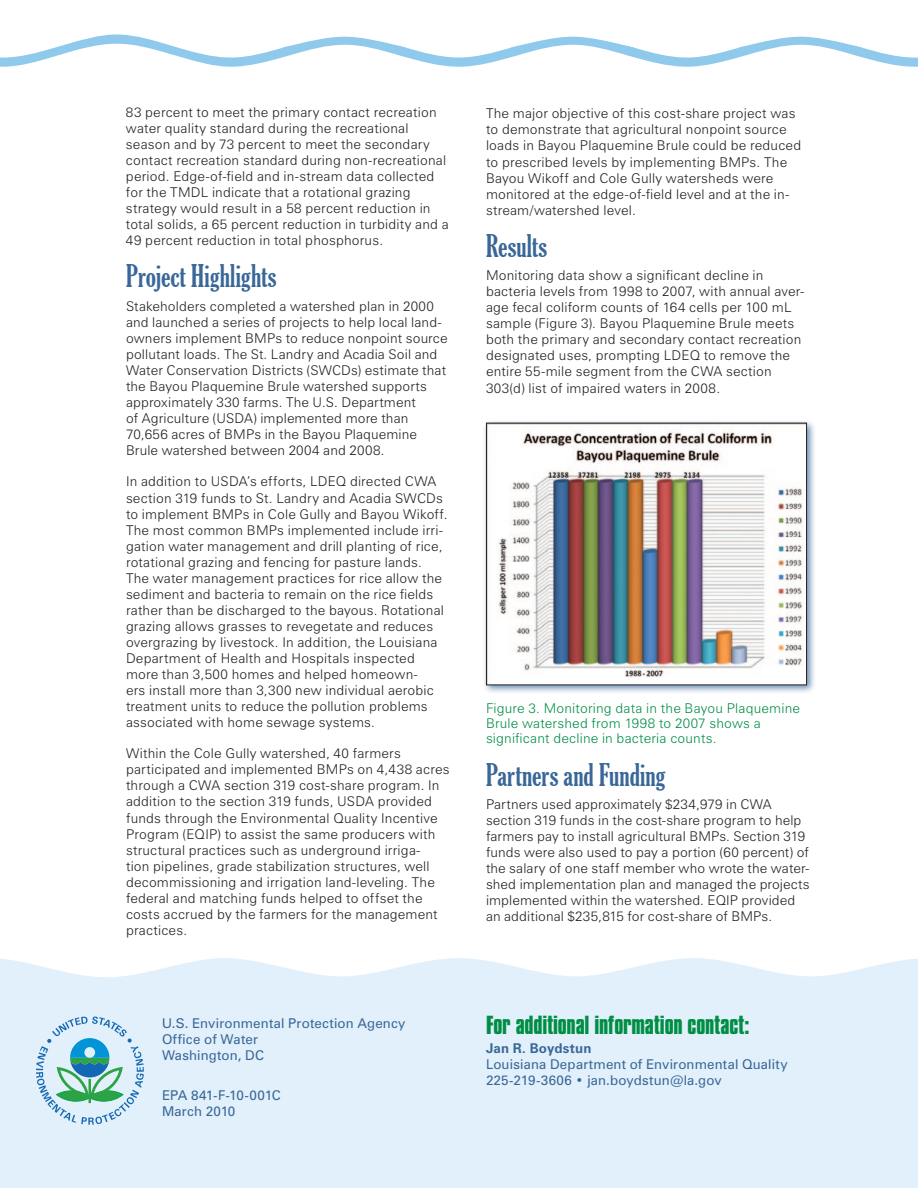
<style>
.page{position:relative;width:918px;height:1188px;background:#fff}
.page>*{position:absolute;margin:0;border:0;box-sizing:border-box;transform-origin:0 0}
.t1{font:extra-condensed 30px "Gloucester";letter-spacing:.005em;color:#396798}
.t2{font:700 22.5px "Compacta BT";letter-spacing:-.01em;color:#008e45}
.t3{font:300 13.5px/16px "Zurich BT";letter-spacing:.015em;color:#231f20}
.t4{font:13.5px/16px "Zurich BT";letter-spacing:.015em;color:#396798}
.t5{font:300 13.5px/15px "Zurich BT";letter-spacing:.015em;color:#008e45}
.t6{font:700 13.5px "Zurich BT";letter-spacing:.01em;color:#396798}
</style>
<div class="page">
<svg style="left:0;top:34px;width:918px;height:33px"></svg>
<div style="left:0;top:958px;width:918px;height:230px;background:#e1f0fa"></div>
<svg style="left:36px;top:1017px;width:108px;height:108px;background:#add5dd"></svg>
<div style="left:482px;top:419px;width:334px;height:275px;background:#396798;opacity:.75"></div>
<img style="left:488px;top:425px;width:317px;height:258px">
<div style="left:486px;top:423px;width:321px;height:262px;border:1px solid #231f20"></div>
<p class="t3" style="left:126px;top:104px;width:324px">83 percent to meet the primary contact recreation water quality standard during the recreational season and by 73 percent to meet the secondary contact recreation standard during non-recreational period. Edge-of-field and in-stream data collected for the TMDL indicate that a rotational grazing strategy would result in a 58 percent reduction in total solids, a 65 percent reduction in turbidity and a 49 percent reduction in total phosphorus.</p>
<h1 class="t1" style="left:126px;top:259px;width:152px">Project Highlights</h1>
<p class="t3" style="left:126px;top:298px;width:323px">Stakeholders completed a watershed plan in 2000 and launched a series of projects to help local land&shy;owners implement BMPs to reduce nonpoint source pollutant loads. The St. Landry and Acadia Soil and Water Conservation Districts (SWCDs) estimate that the Bayou Plaquemine Brule watershed supports approximately 330 farms. The U.S. Department<br>of Agriculture (USDA) implemented more than 70,656 acres of BMPs in the Bayou Plaquemine Brule watershed between 2004 and 2008.</p>
<p class="t3" style="left:126px;top:474px;width:323px">In addition to USDA’s efforts, LDEQ directed CWA section 319 funds to St. Landry and Acadia SWCDs to implement BMPs in Cole Gully and Bayou Wikoff.<br>The most common BMPs implemented include irri&shy;gation water management and drill planting of rice, rotational grazing and fencing for pasture lands.<br>The water management practices for rice allow the sediment and bacteria to remain on the rice fields rather than be discharged to the bayous. Rotational grazing allows grasses to revegetate and reduces overgrazing by livestock. In addition, the Louisiana Department of Health and Hospitals inspected more than 3,500 homes and helped homeown-<br>ers install more than 3,300 new individual aerobic treatment units to reduce the pollution problems associated with home sewage systems.</p>
<p class="t3" style="left:126px;top:745px;width:325px">Within the Cole Gully watershed, 40 farmers participated and implemented BMPs on 4,438 acres through a CWA section 319 cost-share program. In addition to the section 319 funds, USDA provided funds through the Environmental Quality Incentive Program (EQIP) to assist the same producers with structural practices such as underground irriga-<br>tion pipelines, grade stabilization structures, well decommissioning and irrigation land-leveling. The federal and matching funds helped to offset the costs accrued by the farmers for the management practices.</p>
<p class="t4" style="left:162px;top:1015px;width:245px">U.S. Environmental Protection Agency<br>Office of Water<br>Washington, DC</p>
<p class="t4" style="left:162px;top:1087px;width:120px">EPA 841-F-10-001C<br>March 2010</p>
<p class="t3" style="left:486px;top:105px;width:317px">The major objective of this cost-share project was to demonstrate that agricultural nonpoint source loads in Bayou Plaquemine Brule could be reduced to prescribed levels by implementing BMPs. The Bayou Wikoff and Cole Gully watersheds were monitored at the edge-of-field level and at the in&shy;stream/watershed level.</p>
<h1 class="t1" style="left:486px;top:228px;width:63px">Results</h1>
<p class="t3" style="left:486px;top:267px;width:320px">Monitoring data show a significant decline in bacteria levels from 1998 to 2007, with annual aver&shy;age fecal coliform counts of 164 cells per 100 mL sample (Figure 3). Bayou Plaquemine Brule meets both the primary and secondary contact recreation designated uses, prompting LDEQ to remove the entire 55-mile segment from the CWA section 303(d) list of impaired waters in 2008.</p>
<p class="t5" style="left:486px;top:701px;width:316px">Figure 3. Monitoring data in the Bayou Plaquemine<br>Brule watershed from 1998 to 2007 shows a significant decline in bacteria counts.</p>
<h1 class="t1" style="left:486px;top:757px;width:181px">Partners and Funding</h1>
<p class="t3" style="left:486px;top:796px;width:325px">Partners used approximately $234,979 in CWA section 319 funds in the cost-share program to help farmers pay to install agricultural BMPs. Section 319 funds were also used to pay a portion (60 percent) of the salary of one staff member who wrote the water&shy;shed implementation plan and managed the projects implemented within the watershed. EQIP provided an additional $235,815 for cost-share of BMPs.</p>
<h2 class="t2" style="left:486px;top:1011px;width:265px">For additional information contact:</h2>
<p class="t6" style="left:486px;top:1040px;width:107px">Jan R. Boydstun</p>
<p class="t4" style="left:486px;top:1056px;width:303px">Louisiana Department of Environmental Quality<br>225-219-3606 • jan.boydstun@la.gov</p>
</div>
